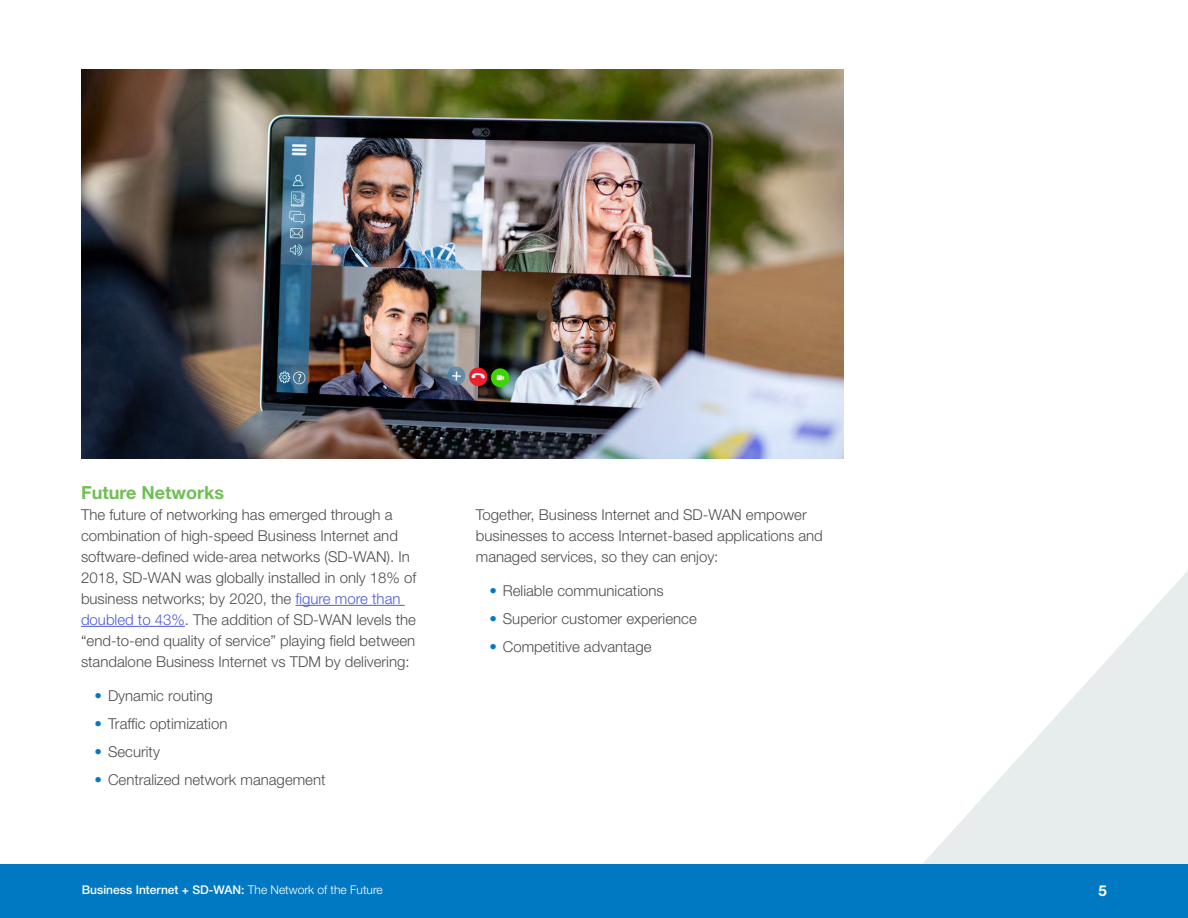
<style>
.page{position:relative;width:1188px;height:918px;background:#fff}
.page>*{position:absolute;margin:0;border:0;box-sizing:border-box;transform-origin:0 0}
.t1{font:700 18px "Helvetica Neue LT Std";color:#70bf54}
.t2{font:300 15px/21px "Helvetica Neue LT Std";color:#4d4d4f}
.t3{font:700 15px "Helvetica Neue LT Std";color:#fff}
.t4{font:500 12px "Helvetica Neue LT Std";color:#fff}
.s1{color:#4f5cd6}
.s2{color:#0079c2}
.s3{font-weight:300}
</style>
<div class="page">
<div style="left:0;top:864px;width:1188px;height:54px;background:#0079c2"></div>
<svg style="left:923px;top:571px;width:265px;height:293px;fill:#e7ecec"></svg>
<hr style="left:295px;top:605px;width:110px;height:1px;background:#4f5cd6">
<hr style="left:81px;top:626px;width:104px;height:1px;background:#4f5cd6">
<img style="left:81px;top:70px;width:763px;height:389px">
<p class="t1" style="left:81px;top:481px;width:145px">Future Networks</p>
<p class="t2" style="left:81px;top:504px;width:337px">The future of networking has emerged through a combination of high-speed Business Internet and software-defined wide-area networks (SD-WAN). In 2018, SD-WAN was globally installed in only 18% of business networks; by 2020, the <span class="s1">figure more than doubled to 43%</span>. The addition of SD-WAN levels the “end-to-end quality of service” playing field between standalone Business Internet vs TDM by delivering:</p>
<p class="t2" style="left:94px;top:685px;width:120px"><span class="s2">•</span> Dynamic routing</p>
<p class="t2" style="left:94px;top:713px;width:134px"><span class="s2">•</span> Traffic optimization</p>
<p class="t2" style="left:94px;top:741px;width:67px"><span class="s2">•</span> Security</p>
<p class="t2" style="left:94px;top:768px;width:233px"><span class="s2">•</span> Centralized network management</p>
<p class="t2" style="left:476px;top:504px;width:348px">Together, Business Internet and SD-WAN empower businesses to access Internet-based applications and managed services, so they can enjoy:</p>
<p class="t2" style="left:489px;top:580px;width:176px"><span class="s2">•</span> Reliable communications</p>
<p class="t2" style="left:489px;top:608px;width:209px"><span class="s2">•</span> Superior customer experience</p>
<p class="t2" style="left:489px;top:636px;width:164px"><span class="s2">•</span> Competitive advantage</p>
<p class="t4" style="left:82px;top:883px;width:302px">Business Internet + SD-WAN: <span class="s3">The Network of the Future</span></p>
<p class="t3" style="left:1099px;top:882px;width:10px">5</p>
</div>
